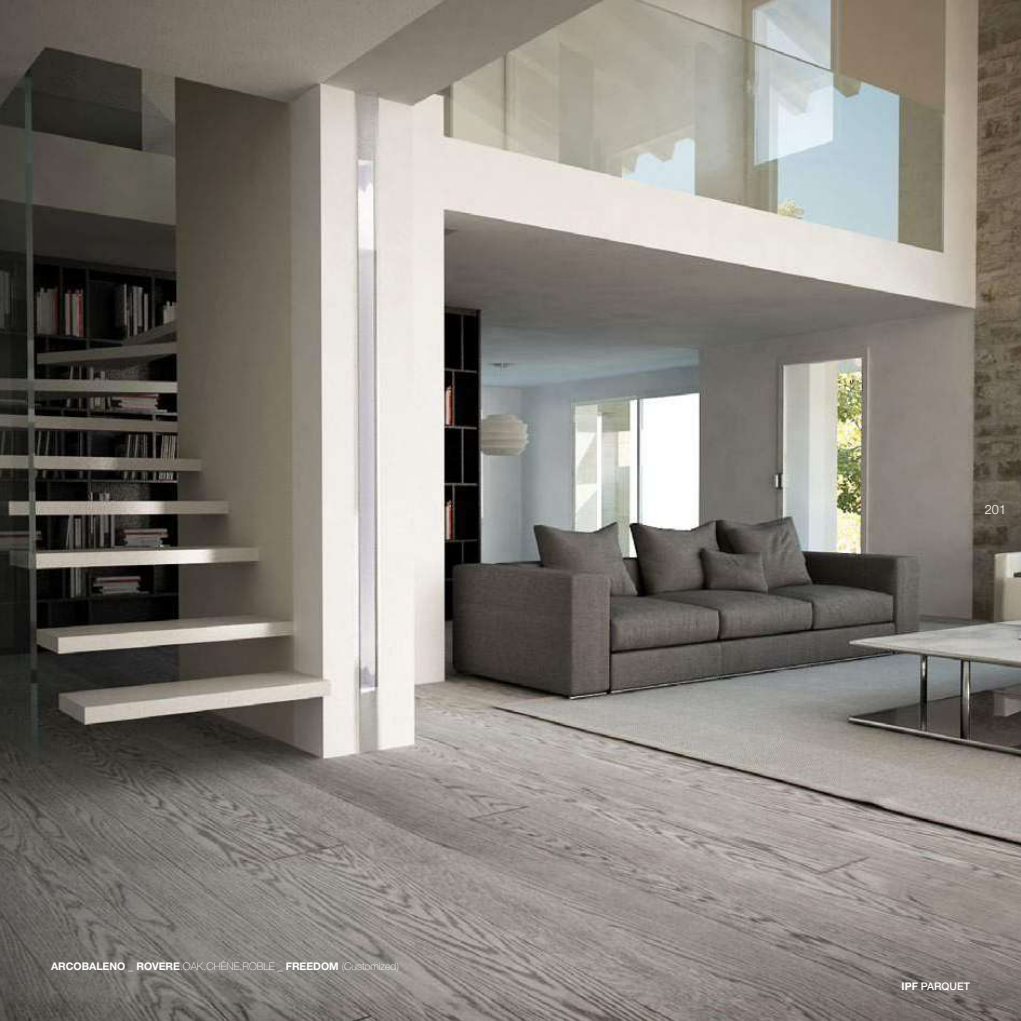
<style>
.page{position:relative;width:1021px;height:1021px;background:#fff}
.page>*{position:absolute;margin:0;border:0;box-sizing:border-box;transform-origin:0 0}
.t1{font:300 12.75px "Helvetica Neue LT Std";color:#fff}
.t2{font:100 10.5px "Helvetica Neue LT Std";color:#fff}
.t3{font:500 10.5px "Helvetica Neue LT Std";color:#fff}
.s1{font-weight:700}
</style>
<div class="page">
<img style="left:0;top:0;width:1020px;height:1020px">
<p class="t2" style="left:51px;top:959px;width:349px"><span class="s1">ARCOBALENO</span> _ <span class="s1">ROVERE</span>.OAK.CHÊNE.ROBLE _ <span class="s1">FREEDOM</span> (Customized)</p>
<p class="t1" style="left:984px;top:501px;width:23px">201</p>
<p class="t3" style="left:901px;top:980px;width:70px"><span class="s1">IPF</span> PARQUET</p>
</div>
